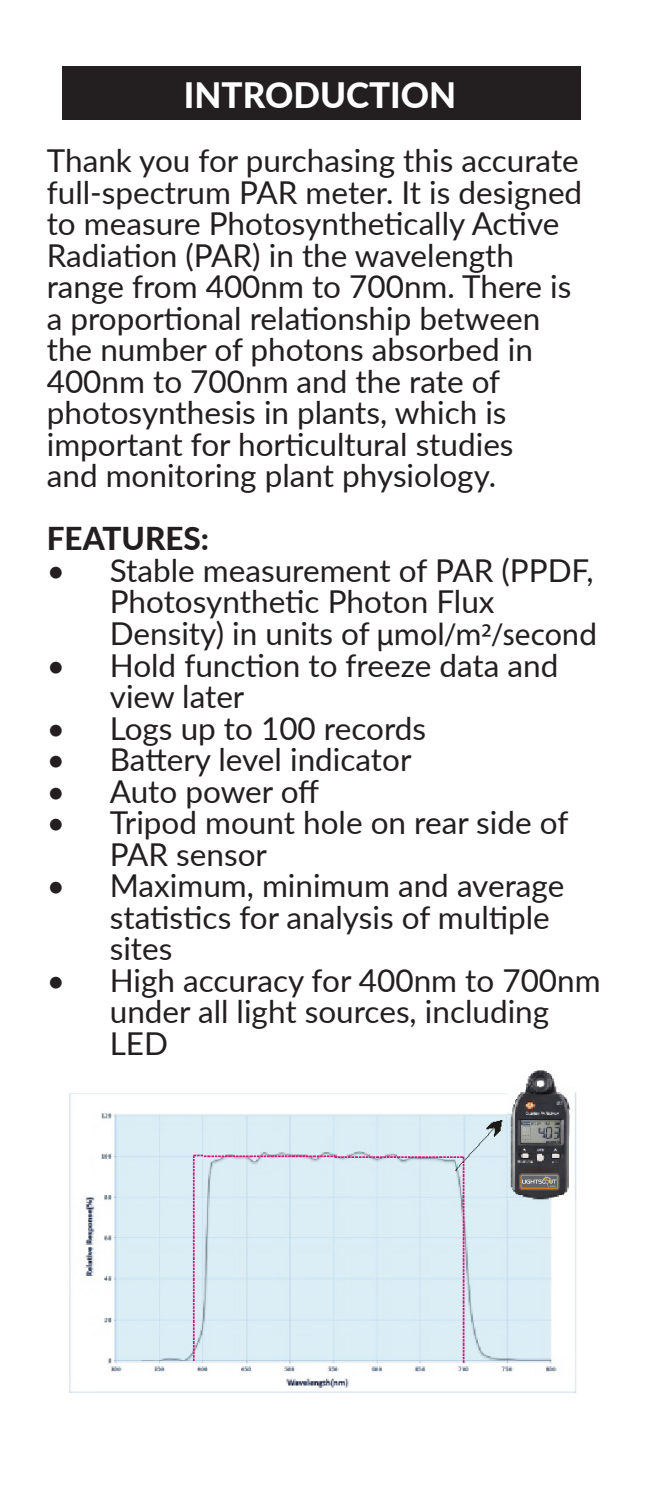
<style>
.page{position:relative;width:645px;height:1489px;background:#fff}
.page>*{position:absolute;margin:0;border:0;box-sizing:border-box;transform-origin:0 0}
.t1{font:800 35px "Lato";color:#fff}
.t2{font:31.5px/31.5px "Lato";color:#231f20}
.t3{font:800 31.5px "Lato";color:#231f20}
.s1{font-family:"Myriad Pro"}
</style>
<div class="page">
<div style="left:62px;top:66px;width:518px;height:54px;background:#231f20"></div>
<img style="left:69px;top:1070px;width:508px;height:323px">
<svg style="left:519px;top:1173px;width:40px;height:17px"></svg>
<div style="left:520px;top:1174px;width:38px;height:14px;border:1px solid #ff8200;border-radius:2px"></div>
<img style="left:522px;top:1175px;width:34px;height:12px">
<p class="t1" style="left:186px;top:64px;width:274px">INTRODUCTION</p>
<p class="t1" style="left:184px;top:69px;width:274px">INTRODUCTION</p>
<p class="t2" style="left:47px;top:144px;width:537px">Thank you for purchasing this accurate full-spectrum PAR meter. It is designed to measure Photosynthetically Active Radiation (PAR) in the wavelength range from 400nm to 700nm. There is a proportional relationship between the number of photons absorbed in 400nm to 700nm and the rate of photosynthesis in plants, which is important for horticultural studies<br>and monitoring plant physiology.</p>
<p class="t3" style="left:47px;top:515px;width:164px">FEATURES:</p>
<p class="t2" style="left:110px;top:553px;width:489px;text-indent:-63px">• Stable measurement of PAR (PPDF,<br>Photosynthetic Photon Flux<br>Density) in units of <span class="s1">µmol/m2/second</span></p>
<p class="t2" style="left:110px;top:648px;width:450px;text-indent:-63px">• Hold function to freeze data and view later</p>
<p class="t2" style="left:47px;top:711px;width:381px">• Logs up to 100 records</p>
<p class="t2" style="left:47px;top:742px;width:366px">• Battery level indicator</p>
<p class="t2" style="left:47px;top:774px;width:274px">• Auto power off</p>
<p class="t2" style="left:110px;top:805px;width:460px;text-indent:-63px">• Tripod mount hole on rear side of<br>PAR sensor</p>
<p class="t2" style="left:110px;top:868px;width:456px;text-indent:-63px">• Maximum, minimum and average statistics for analysis of multiple sites</p>
<p class="t2" style="left:110px;top:963px;width:492px;text-indent:-63px">• High accuracy for 400nm to 700nm under all light sources, including<br>LED</p>
</div>
